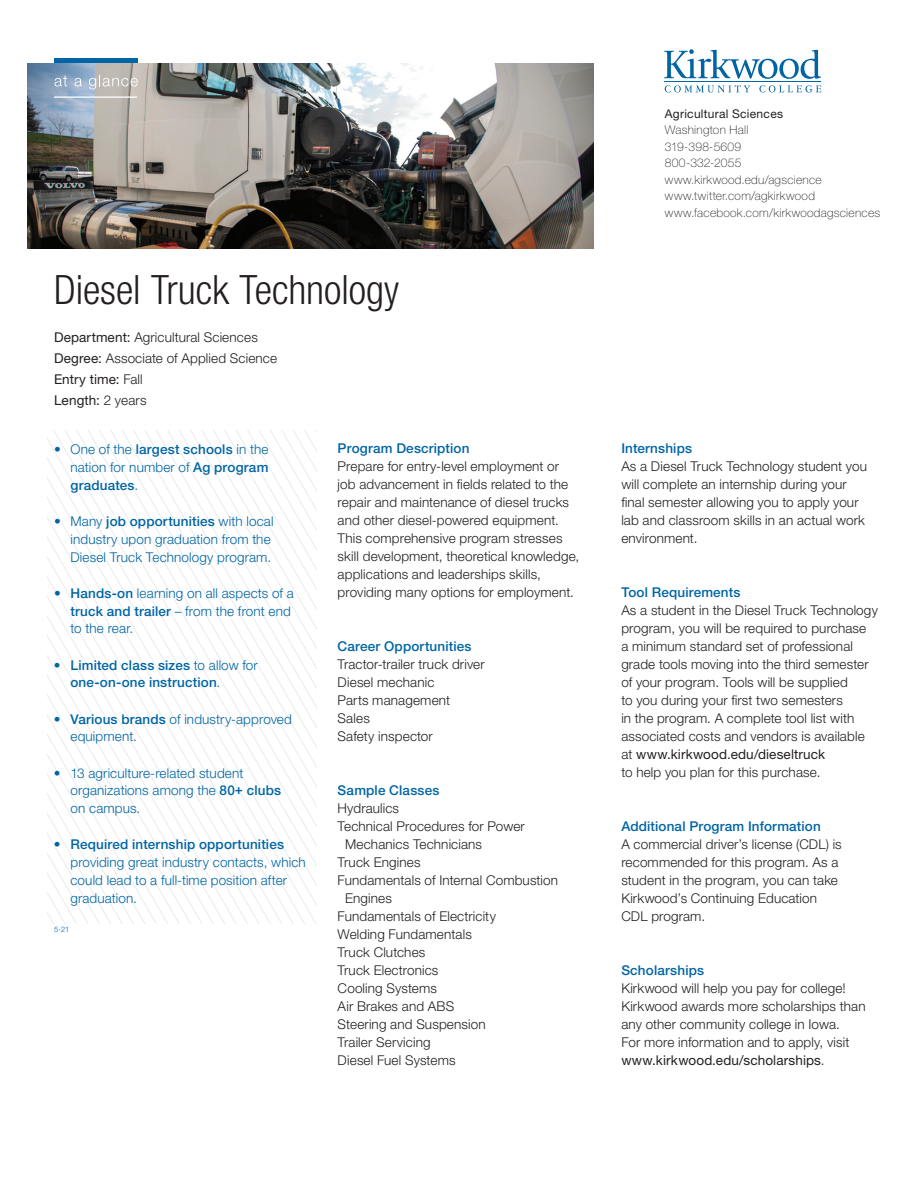
<style>
.page{position:relative;width:918px;height:1188px;background:#fff}
.page>*{position:absolute;margin:0;border:0;box-sizing:border-box;transform-origin:0 0}
.t1{font:300 condensed 40.5px "Helvetica Neue LT Std";color:#231f20}
.t2{font:300 13.5px/18px "Helvetica Neue LT Std";letter-spacing:.01em;color:#231f20}
.t3{font:300 13.5px/18px "Helvetica Neue LT Std";letter-spacing:.01em;color:#0065a4}
.t4{font:500 13.5px/18px "Helvetica Neue LT Std";letter-spacing:.01em;color:#0065a4}
.t5{font:100 12px/16.5px "Helvetica Neue LT Std";letter-spacing:.025em;color:#231f20}
.t6{font:12px "Helvetica Neue LT Std";letter-spacing:.025em;color:#231f20}
.t7{font:300 7.5px "Helvetica Neue LT Std";color:#0065a4}
.s1{font-weight:400}
.s2{font-weight:500}
.s3{font-weight:300}
</style>
<div class="page">
<svg style="left:48px;top:430px;width:182px;height:493px"></svg>
<svg style="left:230px;top:430px;width:86px;height:493px"></svg>
<div style="left:54px;top:58px;width:83px;height:10px;background:#0065a4"></div>
<img style="left:27px;top:63px;width:567px;height:186px">
<hr style="left:54px;top:96px;width:83px;height:2px;background:#fff">
<hr style="left:664px;top:81px;width:157px;height:1px;background:#0065a4">
<svg style="left:55px;top:76px;width:12px;height:10px"></svg>
<svg style="left:74px;top:78px;width:8px;height:8px"></svg>
<svg style="left:89px;top:75px;width:49px;height:14px"></svg>
<svg style="left:664px;top:49px;width:157px;height:30px"></svg>
<svg style="left:665px;top:85px;width:85px;height:8px"></svg>
<svg style="left:759px;top:85px;width:62px;height:8px"></svg>
<h1 class="t1" style="left:54px;top:266px;width:347px">Diesel Truck Technology</h1>
<p class="t2" style="left:54px;top:326px;width:225px;line-height:21px"><span class="s1">Department:</span> Agricultural Sciences<br><span class="s1">Degree:</span> Associate of Applied Science<br><span class="s1">Entry time:</span> Fall<br><span class="s1">Length:</span> 2 years</p>
<p class="t3" style="left:70px;top:439px;width:199px;text-align:justify;text-indent:-16px">• One of the <span class="s2">largest schools</span> in the nation for number of <span class="s2">Ag program graduates</span>.</p>
<p class="t3" style="left:70px;top:511px;width:205px;text-indent:-16px">• Many <span class="s2">job opportunities</span> with local industry upon graduation from the<br>Diesel Truck Technology program.</p>
<p class="t3" style="left:70px;top:583px;width:225px;text-indent:-16px">• <span class="s2">Hands-on</span> learning on all aspects of a <span class="s2">truck and trailer</span> – from the front end to the rear.</p>
<p class="t4" style="left:70px;top:656px;width:189px;text-indent:-16px"><span class="s3">•</span> Limited class sizes <span class="s3">to allow for </span>one-on-one instruction<span class="s3">.</span></p>
<p class="t3" style="left:70px;top:709px;width:223px;text-indent:-16px">• <span class="s2">Various brands</span> of industry-approved equipment.</p>
<p class="t3" style="left:70px;top:763px;width:212px;text-indent:-16px">• 13 agriculture-related student organizations among the <span class="s2">80+ clubs </span>on campus.</p>
<p class="t3" style="left:70px;top:835px;width:237px;text-indent:-16px">• <span class="s2">Required internship opportunities </span>providing great industry contacts, which could lead to a full-time position after graduation.</p>
<p class="t7" style="left:54px;top:925px;width:17px">5-21</p>
<p class="t4" style="left:338px;top:440px;width:133px">Program Description</p>
<p class="t2" style="left:338px;top:457px;width:243px">Prepare for entry-level employment or job advancement in felds related to the repair and maintenance of diesel trucks and other diesel-powered equipment.<br>This comprehensive program stresses skill development, theoretical knowledge, applications and leaderships skills, providing many options for employment.</p>
<p class="t4" style="left:338px;top:638px;width:135px">Career Opportunities</p>
<p class="t2" style="left:338px;top:655px;width:149px">Tractor-trailer truck driver<br>Diesel mechanic<br>Parts management<br>Sales<br>Safety inspector</p>
<p class="t4" style="left:338px;top:781px;width:103px">Sample Classes</p>
<p class="t2" style="left:338px;top:799px;width:63px">Hydraulics</p>
<p class="t2" style="left:338px;top:817px;width:189px">Technical Procedures for Power</p>
<p class="t2" style="left:345px;top:835px;width:138px">Mechanics Technicians</p>
<p class="t2" style="left:338px;top:853px;width:84px">Truck Engines</p>
<p class="t2" style="left:338px;top:871px;width:222px">Fundamentals of Internal Combustion</p>
<p class="t2" style="left:345px;top:889px;width:48px">Engines</p>
<p class="t2" style="left:338px;top:907px;width:160px">Fundamentals of Electricity</p>
<p class="t2" style="left:338px;top:925px;width:136px">Welding Fundamentals</p>
<p class="t2" style="left:338px;top:943px;width:89px">Truck Clutches</p>
<p class="t2" style="left:338px;top:961px;width:102px">Truck Electronics</p>
<p class="t2" style="left:338px;top:979px;width:101px">Cooling Systems</p>
<p class="t2" style="left:338px;top:997px;width:118px">Air Brakes and ABS</p>
<p class="t2" style="left:338px;top:1015px;width:150px">Steering and Suspension</p>
<p class="t2" style="left:338px;top:1033px;width:94px">Trailer Servicing</p>
<p class="t2" style="left:338px;top:1051px;width:119px">Diesel Fuel Systems</p>
<p class="t6" style="left:665px;top:107px;width:120px">Agricultural Sciences</p>
<p class="t5" style="left:665px;top:122px;width:217px">Washington Hall<br>319-398-5609<br>800-332-2055 www.kirkwood.edu/agscience www.twitter.com/agkirkwood www.facebook.com/kirkwoodagsciences</p>
<p class="t4" style="left:621px;top:439px;width:72px">Internships</p>
<p class="t2" style="left:621px;top:457px;width:247px">As a Diesel Truck Technology student you will complete an internship during your fnal semester allowing you to apply your lab and classroom skills in an actual work environment.</p>
<p class="t4" style="left:621px;top:583px;width:121px">Tool Requirements</p>
<p class="t2" style="left:621px;top:601px;width:258px">As a student in the Diesel Truck Technology program, you will be required to purchase<br>a minimum standard set of professional grade tools moving into the third semester of your program. Tools will be supplied<br>to you during your frst two semesters<br>in the program. A complete tool list with associated costs and vendors is available at <span class="s1">www.kirkwood.edu/dieseltruck<br></span>to help you plan for this purchase.</p>
<p class="t4" style="left:621px;top:817px;width:201px">Additional Program Information</p>
<p class="t2" style="left:621px;top:835px;width:222px">A commercial driver’s license (CDL) is recommended for this program. As a student in the program, you can take<br>Kirkwood’s Continuing Education<br>CDL program.</p>
<p class="t4" style="left:621px;top:961px;width:84px">Scholarships</p>
<p class="t2" style="left:621px;top:979px;width:246px">Kirkwood will help you pay for college!<br>Kirkwood awards more scholarships than any other community college in Iowa.<br>For more information and to apply, visit <span class="s1">www.kirkwood.edu/scholarships</span>.</p>
</div>
